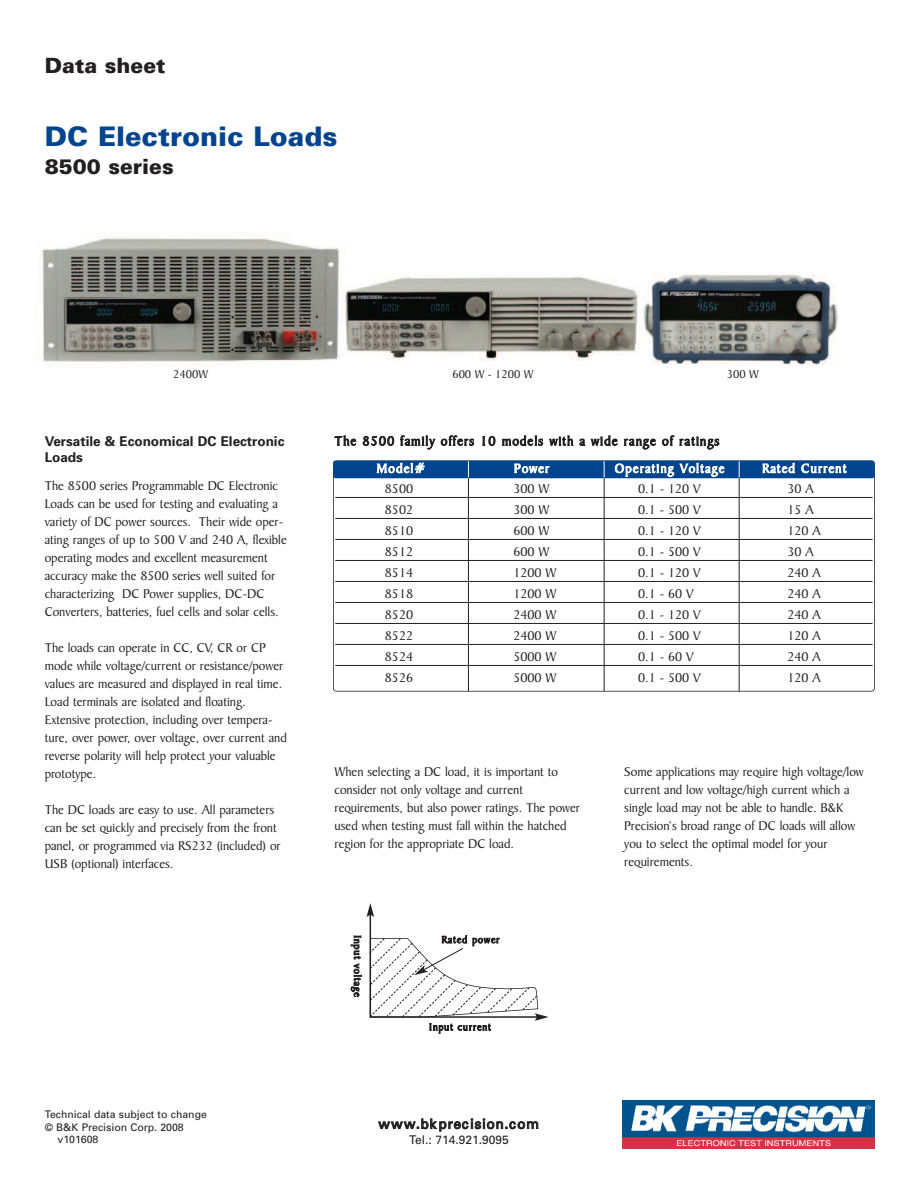
<style>
.page{position:relative;width:918px;height:1188px;background:#fff}
.page>*{position:absolute;margin:0;border:0;box-sizing:border-box;transform-origin:0 0}
.t1{font:900 27px "Univers";color:#02448d}
.t2{font:900 21px "Univers";color:#231f20}
.t3{font:13.5px/18px "Baker Signet BT";color:#231f20}
.t4{font:13.5px "Baker Signet BT";letter-spacing:.085em;color:#231f20}
.t5{font:13.5px "Baker Signet BT";letter-spacing:.08em;color:#fff}
.t6{font:700 13.5px/16.2px "Univers";color:#231f20}
.t7{font:13.5px "Univers";letter-spacing:.055em;color:#231f20}
.t8{font:12px "Baker Signet BT";color:#231f20}
.t9{font:12px "Univers";color:#231f20}
.t10{font:10.5px "Univers";color:#231f20}
.t11{font:10.5px "Baker Signet BT";letter-spacing:.085em;color:#231f20}
</style>
<div class="page">
<img style="left:623px;top:1101px;width:252px;height:48px">
<div style="left:333px;top:461px;width:542px;height:231px;border:2px solid #231f20;border-radius:3px"></div>
<hr style="left:335px;top:497px;width:538px;height:1px;background:#231f20">
<hr style="left:335px;top:518px;width:538px;height:1px;background:#231f20">
<hr style="left:335px;top:539px;width:538px;height:1px;background:#231f20">
<hr style="left:335px;top:560px;width:538px;height:1px;background:#231f20">
<hr style="left:335px;top:581px;width:538px;height:1px;background:#231f20">
<hr style="left:335px;top:602px;width:538px;height:1px;background:#231f20">
<hr style="left:335px;top:623px;width:538px;height:1px;background:#231f20">
<hr style="left:335px;top:644px;width:538px;height:1px;background:#231f20">
<hr style="left:335px;top:665px;width:538px;height:1px;background:#231f20">
<div style="left:333px;top:461px;width:542px;height:17px;background:#02448d;border-radius:3px"></div>
<hr style="left:468px;top:478px;width:1px;height:214px;background:#231f20">
<hr style="left:604px;top:478px;width:1px;height:214px;background:#231f20">
<hr style="left:739px;top:478px;width:1px;height:214px;background:#231f20">
<svg style="left:468px;top:461px;width:1px;height:16px"></svg>
<svg style="left:604px;top:461px;width:1px;height:16px"></svg>
<svg style="left:739px;top:461px;width:1px;height:16px"></svg>
<img style="left:41px;top:235px;width:300px;height:129px">
<img style="left:341px;top:276px;width:298px;height:84px">
<img style="left:641px;top:272px;width:197px;height:93px">
<hr style="left:370px;top:914px;width:1px;height:104px;background:#231f20">
<svg style="left:367px;top:903px;width:7px;height:14px"></svg>
<svg style="left:369px;top:938px;width:180px;height:83px"></svg>
<h2 class="t2" style="left:45px;top:57px;width:122px">Data sheet</h2>
<h1 class="t1" style="left:45px;top:127px;width:294px">DC Electronic Loads</h1>
<h2 class="t2" style="left:45px;top:159px;width:131px">8500 series</h2>
<p class="t8" style="left:173px;top:370px;width:36px">2400W</p>
<p class="t8" style="left:452px;top:370px;width:83px">600 W - 1200 W</p>
<p class="t8" style="left:727px;top:370px;width:33px">300 W</p>
<p class="t6" style="left:45px;top:434px;width:241px">Versatile &amp; Economical DC Electronic<br>Loads</p>
<p class="t3" style="left:45px;top:478px;width:244px">The 8500 series Programmable DC Electronic Loads can be used for testing and evaluating a variety of DC power sources. Their wide oper&shy;ating ranges of up to 500 V and 240 A, flexible operating modes and excellent measurement accuracy make the 8500 series well suited for characterizing DC Power supplies, DC-DC Converters, batteries, fuel cells and solar cells.</p>
<p class="t3" style="left:45px;top:640px;width:244px">The loads can operate in CC, CV, CR or CP mode while voltage/current or resistance/power values are measured and displayed in real time.<br>Load terminals are isolated and floating.<br>Extensive protection, including over tempera&shy;ture, over power, over voltage, over current and reverse polarity will help protect your valuable prototype.</p>
<p class="t3" style="left:45px;top:802px;width:238px">The DC loads are easy to use. All parameters can be set quickly and precisely from the front panel, or programmed via RS232 (included) or USB (optional) interfaces.</p>
<p class="t10" style="left:45px;top:1111px;width:164px">Technical data subject to change</p>
<p class="t10" style="left:45px;top:1123px;width:141px">© B&amp;K Precision Corp. 2008</p>
<p class="t10" style="left:58px;top:1136px;width:42px">v101608</p>
<p class="t4" style="left:335px;top:436px;width:386px">The 8500 family offers 10 models with a wide range of ratings</p>
<p class="t5" style="left:377px;top:463px;width:50px">Model#</p>
<p class="t5" style="left:514px;top:463px;width:37px">Power</p>
<p class="t5" style="left:615px;top:463px;width:111px">Operating Voltage</p>
<p class="t5" style="left:762px;top:463px;width:86px">Rated Current</p>
<p class="t3" style="left:385px;top:481px;width:30px">8500</p>
<p class="t3" style="left:513px;top:481px;width:37px">300 W</p>
<p class="t3" style="left:638px;top:481px;width:64px">0.1 - 120 V</p>
<p class="t3" style="left:788px;top:481px;width:28px">30 A</p>
<p class="t3" style="left:385px;top:502px;width:30px">8502</p>
<p class="t3" style="left:513px;top:502px;width:37px">300 W</p>
<p class="t3" style="left:638px;top:502px;width:64px">0.1 - 500 V</p>
<p class="t3" style="left:788px;top:502px;width:28px">15 A</p>
<p class="t3" style="left:385px;top:523px;width:30px">8510</p>
<p class="t3" style="left:513px;top:523px;width:37px">600 W</p>
<p class="t3" style="left:638px;top:523px;width:64px">0.1 - 120 V</p>
<p class="t3" style="left:788px;top:523px;width:35px">120 A</p>
<p class="t3" style="left:385px;top:544px;width:30px">8512</p>
<p class="t3" style="left:513px;top:544px;width:37px">600 W</p>
<p class="t3" style="left:638px;top:544px;width:64px">0.1 - 500 V</p>
<p class="t3" style="left:788px;top:544px;width:28px">30 A</p>
<p class="t3" style="left:385px;top:565px;width:30px">8514</p>
<p class="t3" style="left:513px;top:565px;width:45px">1200 W</p>
<p class="t3" style="left:638px;top:565px;width:64px">0.1 - 120 V</p>
<p class="t3" style="left:788px;top:565px;width:35px">240 A</p>
<p class="t3" style="left:385px;top:586px;width:30px">8518</p>
<p class="t3" style="left:513px;top:586px;width:45px">1200 W</p>
<p class="t3" style="left:638px;top:586px;width:57px">0.1 - 60 V</p>
<p class="t3" style="left:788px;top:586px;width:35px">240 A</p>
<p class="t3" style="left:385px;top:607px;width:30px">8520</p>
<p class="t3" style="left:513px;top:607px;width:45px">2400 W</p>
<p class="t3" style="left:638px;top:607px;width:64px">0.1 - 120 V</p>
<p class="t3" style="left:788px;top:607px;width:35px">240 A</p>
<p class="t3" style="left:385px;top:628px;width:30px">8522</p>
<p class="t3" style="left:513px;top:628px;width:45px">2400 W</p>
<p class="t3" style="left:638px;top:628px;width:64px">0.1 - 500 V</p>
<p class="t3" style="left:788px;top:628px;width:35px">120 A</p>
<p class="t3" style="left:385px;top:649px;width:30px">8524</p>
<p class="t3" style="left:513px;top:649px;width:45px">5000 W</p>
<p class="t3" style="left:638px;top:649px;width:57px">0.1 - 60 V</p>
<p class="t3" style="left:788px;top:649px;width:35px">240 A</p>
<p class="t3" style="left:385px;top:670px;width:30px">8526</p>
<p class="t3" style="left:513px;top:670px;width:45px">5000 W</p>
<p class="t3" style="left:638px;top:670px;width:64px">0.1 - 500 V</p>
<p class="t3" style="left:787px;top:670px;width:35px">120 A</p>
<p class="t3" style="left:334px;top:764px;width:247px">When selecting a DC load, it is important to consider not only voltage and current requirements, but also power ratings. The power used when testing must fall within the hatched region for the appropriate DC load.</p>
<p class="t3" style="left:624px;top:764px;width:241px">Some applications may require high voltage/low current and low voltage/high current which a single load may not be able to handle. B&amp;K Precision’s broad range of DC loads will allow you to select the optimal model for your requirements.</p>
<p class="t11" style="left:362px;top:935px;width:63px;rotate:90deg">Input voltage</p>
<p class="t11" style="left:442px;top:936px;width:60px">Rated power</p>
<p class="t11" style="left:429px;top:1023px;width:63px">Input current</p>
<p class="t7" style="left:379px;top:1119px;width:162px">www.bk precision.com</p>
<p class="t9" style="left:409px;top:1135px;width:101px">Tel.: 714.921.9095</p>
</div>
